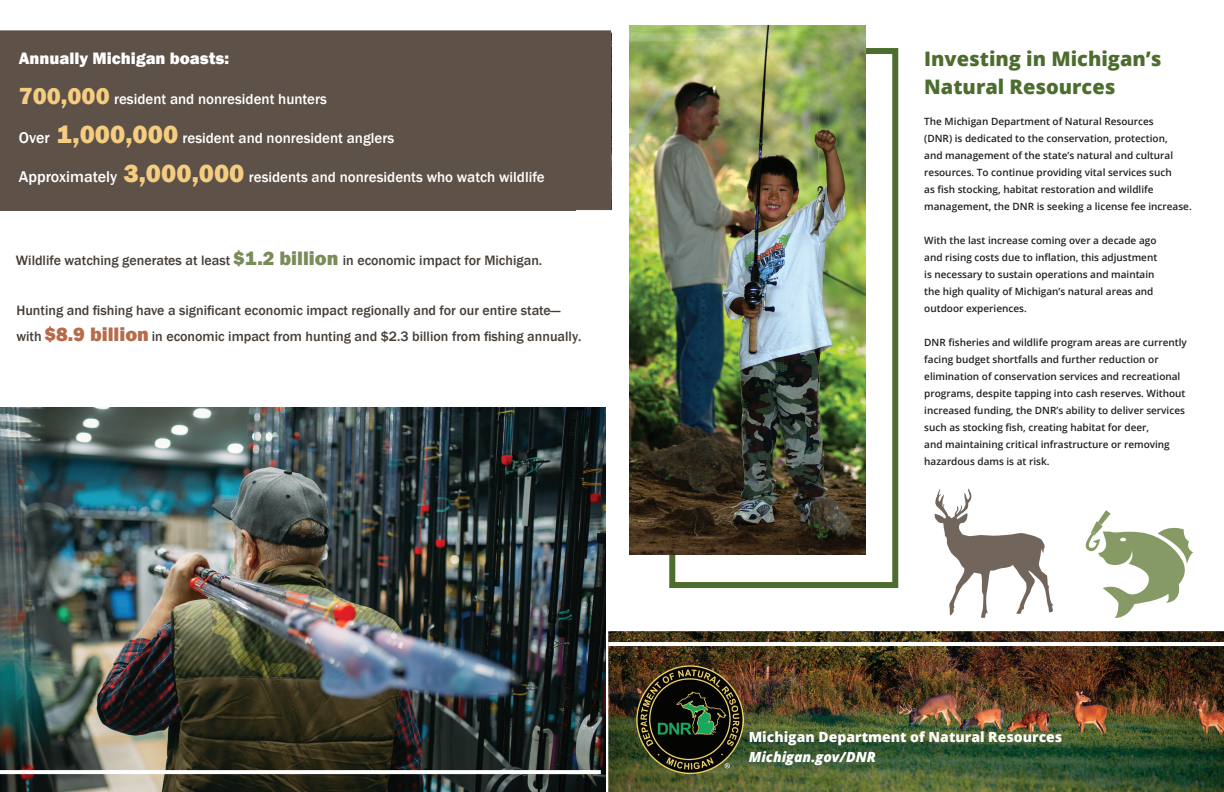
<style>
.page{position:relative;width:1224px;height:792px;background:#fff}
.page>*{position:absolute;margin:0;border:0;box-sizing:border-box;transform-origin:0 0}
.t1{font:800 20px/28px "Open Sans";color:#4c6d2e}
.t2{font:800 17px "Franklin Gothic";color:#fff}
.t3{font:500 15px "Franklin Gothic";color:#fff}
.t4{font:500 14px/26px "Franklin Gothic";color:#463e38}
.t5{font:800 14px "Open Sans";color:#fff}
.t6{font:italic 800 14px "Open Sans";color:#fff}
.t7{font:600 10px/17px "Open Sans";color:#231f20}
.s1{font-weight:800;font-size:24px;color:#f5cd81}
.s2{font-size:16px}
.s3{font-weight:800;font-size:26px;color:#f5cd81}
.s4{font-weight:800;font-size:20px;color:#798c59}
.s5{font-weight:800;font-size:20px;color:#b66b4a}
.s6{font-family:"Open Sans";font-weight:700;font-size:12px}
</style>
<div class="page">
<img style="left:608px;top:631px;width:616px;height:161px">
<div style="left:669px;top:48px;width:229px;height:540px;border:6px solid #4c6d2e"></div>
<img style="left:630px;top:26px;width:235px;height:528px">
<img style="left:637px;top:665px;width:106px;height:114px">
<hr style="left:608px;top:642px;width:616px;height:4px;background:#fff">
<svg style="left:1085px;top:510px;width:108px;height:108px"></svg>
<svg style="left:934px;top:489px;width:120px;height:129px"></svg>
<img style="left:0;top:407px;width:606px;height:385px">
<div style="left:0;top:33px;width:575px;height:176px;background:#5d5148"></div>
<div style="left:72px;top:33px;width:431px;height:106px;background:#5d5148"></div>
<div style="left:72px;top:138px;width:359px;height:71px;background:#5d5148"></div>
<svg style="left:0;top:30px;width:611px;height:3px;background:#716760"></svg>
<div style="left:575px;top:33px;width:36px;height:177px;background:#5d5148"></div>
<img style="left:216px;top:209px;width:359px;height:1px">
<img style="left:0;top:209px;width:216px;height:1px">
<svg style="left:0;top:770px;width:601px;height:4px"></svg>
<h2 class="t2" style="left:19px;top:48px;width:212px">Annually Michigan boasts:</h2>
<h3 class="t3" style="left:19px;top:90px;width:310px"><span class="s1">700,000</span> resident and nonresident hunters</h3>
<h3 class="t3" style="left:19px;top:128px;width:377px"><span class="s2">Over</span> <span class="s3">1,000,000</span> resident and nonresident anglers</h3>
<h3 class="t3" style="left:19px;top:167px;width:527px"><span class="s2">Approximately</span> <span class="s3">3,000,000</span> residents and nonresidents who watch wildlife</h3>
<h3 class="t4" style="left:16px;top:247px;width:528px">Wildlife watching generates at least <span class="s4">$1.2 billion</span> in economic impact for Michigan.</h3>
<h3 class="t4" style="left:16px;top:298px;width:567px">Hunting and fishing have a significant economic impact regionally and for our entire state— with <span class="s5">$8.9 billion</span> in economic impact from hunting and $2.3 billion from fishing annually<span class="s6">.</span></h3>
<h1 class="t1" style="left:924px;top:44px;width:239px">Investing in Michigan’s<br>Natural Resources</h1>
<p class="t7" style="left:924px;top:113px;width:269px">The Michigan Department of Natural Resources<br>(DNR) is dedicated to the conservation, protection,<br>and management of the state’s natural and cultural resources. To continue providing vital services such<br>as fish stocking, habitat restoration and wildlife management, the DNR is seeking a license fee increase.</p>
<p class="t7" style="left:924px;top:232px;width:235px">With the last increase coming over a decade ago and rising costs due to inflation, this adjustment is necessary to sustain operations and maintain the high quality of Michigan’s natural areas and outdoor experiences.</p>
<p class="t7" style="left:924px;top:334px;width:264px">DNR fisheries and wildlife program areas are currently facing budget shortfalls and further reduction or elimination of conservation services and recreational programs, despite tapping into cash reserves. Without increased funding, the DNR’s ability to deliver services such as stocking fish, creating habitat for deer,<br>and maintaining critical infrastructure or removing hazardous dams is at risk.</p>
<h3 class="t5" style="left:749px;top:727px;width:315px">Michigan Department of Natural Resources</h3>
<h3 class="t6" style="left:749px;top:747px;width:129px">Michigan.gov/DNR</h3>
</div>
